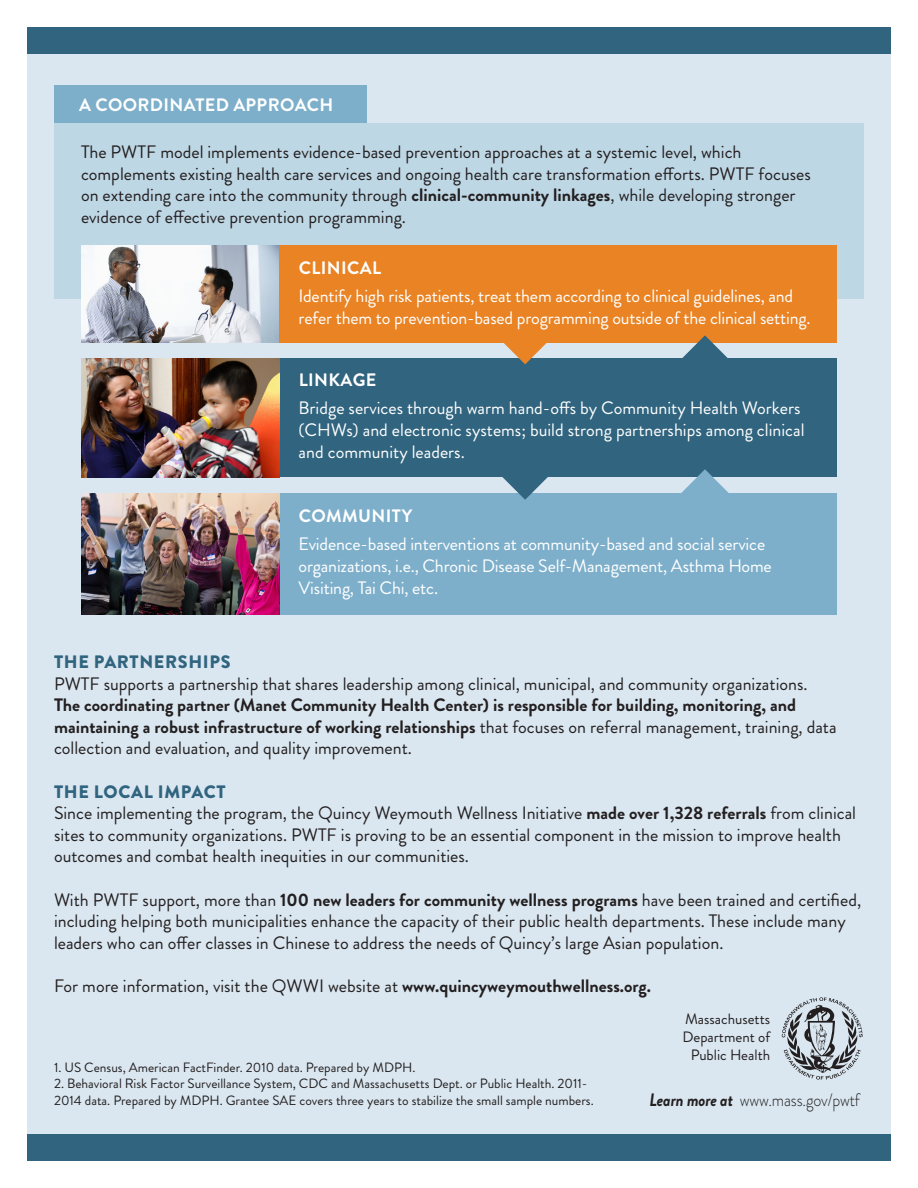
<style>
.page{position:relative;width:918px;height:1188px;background:#fff}
.page>*{position:absolute;margin:0;border:0;box-sizing:border-box;transform-origin:0 0}
.t1{font:18px/21.6px "Brandon Grotesque";color:#231f20}
.t2{font:18px/21.6px "Brandon Grotesque";letter-spacing:-.01em;color:#fff}
.t3{font:700 18px "Brandon Grotesque";letter-spacing:.02em;color:#fff}
.t4{font:900 18px "Brandon Grotesque";letter-spacing:.035em;color:#30647f}
.t5{font:300 18px "Brandon Grotesque";letter-spacing:-.01em;color:#231f20;scale:.9 1}
.t6{font:15px/18px "Brandon Grotesque";color:#231f20;text-align:center}
.t7{font:13.5px/16.2px "Brandon Grotesque";color:#231f20}
.s1{font-weight:700}
.s2{font-weight:700;font-style:italic}
</style>
<div class="page">
<div style="left:27px;top:54px;width:864px;height:1080px;background:#dae7f0"></div>
<div style="left:27px;top:1134px;width:864px;height:27px;background:#30647f"></div>
<div style="left:27px;top:27px;width:864px;height:27px;background:#30647f"></div>
<div style="left:278px;top:493px;width:559px;height:121px;background:#7dafcb"></div>
<div style="left:54px;top:85px;width:312px;height:38px;background:#7dafcb"></div>
<div style="left:54px;top:123px;width:810px;height:176px;background:#bed7e5"></div>
<div style="left:278px;top:358px;width:559px;height:119px;background:#30647f"></div>
<img style="left:81px;top:358px;width:199px;height:119px">
<img style="left:81px;top:493px;width:199px;height:121px">
<img style="left:81px;top:245px;width:199px;height:97px">
<svg style="left:501px;top:342px;width:49px;height:22px"></svg>
<svg style="left:681px;top:469px;width:48px;height:24px"></svg>
<svg style="left:502px;top:477px;width:46px;height:23px"></svg>
<div style="left:280px;top:245px;width:557px;height:97px;background:#e98323"></div>
<svg style="left:681px;top:335px;width:48px;height:23px"></svg>
<svg style="left:782px;top:997px;width:81px;height:83px"></svg>
<p class="t3" style="left:79px;top:92px;width:256px">A COORDINATED APPROACH</p>
<p class="t1" style="left:81px;top:141px;width:731px">The PWTF model implements evidence-based prevention approaches at a systemic level, which complements existing health care services and ongoing health care transformation efforts. PWTF focuses on extending care into the community through <span class="s1">clinical-community linkages</span>, while developing stronger evidence of effective prevention programming.</p>
<p class="t3" style="left:299px;top:255px;width:84px">CLINICAL</p>
<p class="t2" style="left:299px;top:285px;width:514px">Identify high risk patients, treat them according to clinical guidelines, and refer them to prevention-based programming outside of the clinical setting.</p>
<p class="t3" style="left:299px;top:367px;width:79px">LINKAGE</p>
<p class="t2" style="left:299px;top:398px;width:507px">Bridge services through warm hand-offs by Community Health Workers (CHWs) and electronic systems; build strong partnerships among clinical and community leaders.</p>
<p class="t3" style="left:299px;top:503px;width:115px">COMMUNITY</p>
<p class="t2" style="left:299px;top:534px;width:475px">Evidence-based interventions at community-based and social service organizations, i.e., Chronic Disease Self-Management, Asthma Home<br>Visiting, Tai Chi, etc.</p>
<p class="t4" style="left:54px;top:649px;width:178px">THE PARTNERSHIPS</p>
<p class="t1" style="left:54px;top:673px;width:784px">PWTF supports a partnership that shares leadership among clinical, municipal, and community organizations.<br><span class="s1">The coordinating partner (Manet Community Health Center) is responsible for building, monitoring, and maintaining a robust infrastructure of working relationships</span> that focuses on referral management, training, data collection and evaluation, and quality improvement.</p>
<p class="t4" style="left:54px;top:779px;width:173px">THE LOCAL IMPACT</p>
<p class="t1" style="left:54px;top:803px;width:804px">Since implementing the program, the Quincy Weymouth Wellness Initiative <span class="s1">made over 1,328 referrals</span> from clinical sites to community organizations. PWTF is proving to be an essential component in the mission to improve health outcomes and combat health inequities in our communities.</p>
<p class="t1" style="left:54px;top:889px;width:809px">With PWTF support, more than <span class="s1">100 new leaders for community wellness programs</span> have been trained and certified, including helping both municipalities enhance the capacity of their public health departments. These include many leaders who can offer classes in Chinese to address the needs of Quincy’s large Asian population.</p>
<p class="t1" style="left:54px;top:975px;width:598px">For more information, visit the QWWI website at <span class="s1">www.quincyweymouthwellness.org.</span></p>
<p class="t7" style="left:54px;top:1060px;width:363px">1. US Census, American FactFinder. 2010 data. Prepared by MDPH.</p>
<p class="t7" style="left:54px;top:1076px;width:541px">2. Behavioral Risk Factor Surveillance System, CDC and Massachusetts Dept. or Public Health. 2011-<br>2014 data. Prepared by MDPH. Grantee SAE covers three years to stabilize the small sample numbers.</p>
<p class="t6" style="left:682px;top:1011px;width:89px">Massachusetts<br>Department of<br>Public Health</p>
<p class="t5" style="left:650px;top:1087px;width:235px"><span class="s2">Learn more at</span> www.mass.gov/pwtf</p>
</div>
